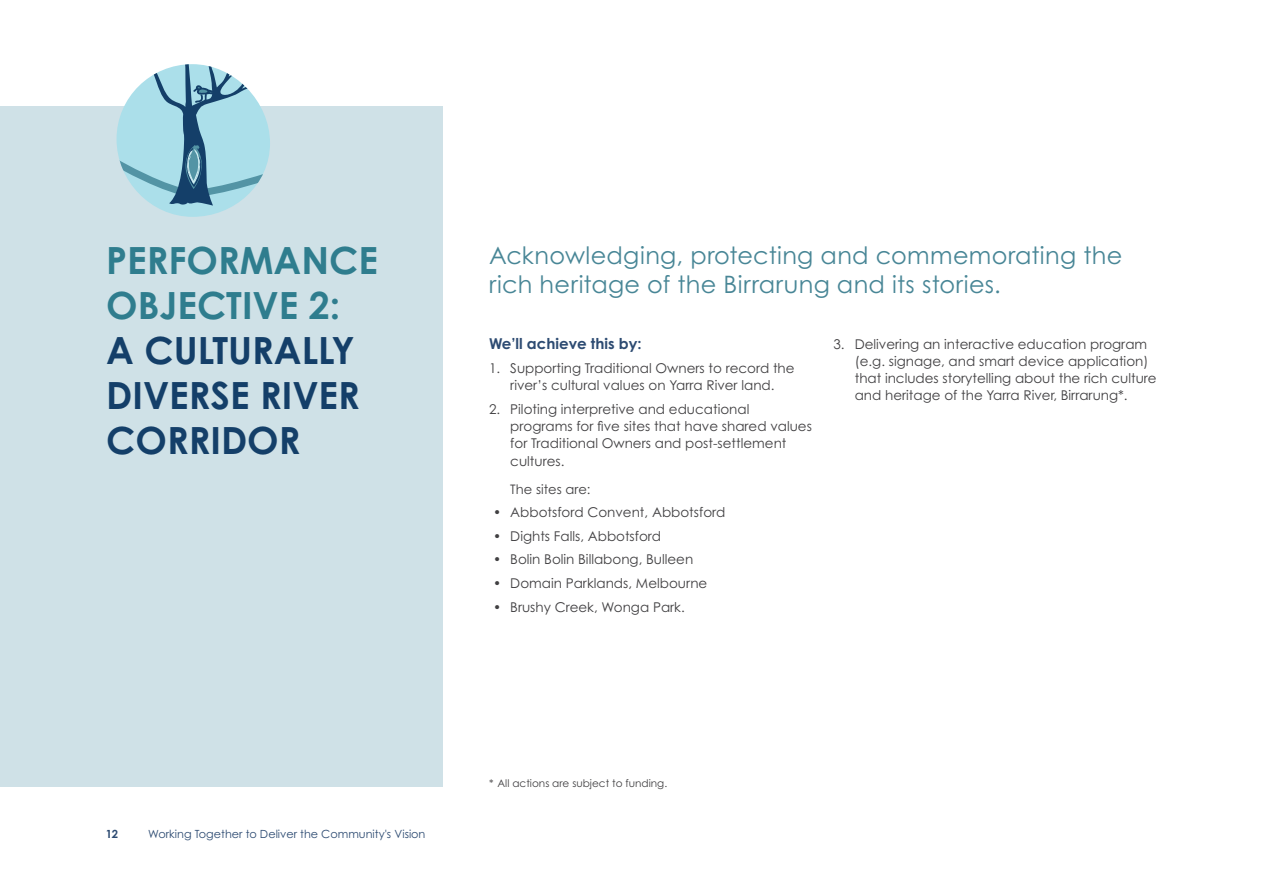
<style>
.page{position:relative;width:1263px;height:893px;background:#fff}
.page>*{position:absolute;margin:0;border:0;box-sizing:border-box;transform-origin:0 0}
.t1{font:700 37.5px/45px "Century Gothic Pro";color:#143f69}
.t2{font:700 37.5px/45px "Century Gothic Pro";color:#2f7d8e}
.t3{font:24px/28.8px "Century Gothic Pro";letter-spacing:.015em;color:#488696}
.t4{font:700 15px "Century Gothic Pro";color:#2d4b72}
.t5{font:13.5px/17.2px "Century Gothic Pro";color:#414042}
.t6{font:13.2px "Century Gothic Pro";color:#414042}
.t7{font:11.25px "Century Gothic Pro";color:#2d4b72}
.t8{font:700 11.25px "Century Gothic Pro";color:#2d4b72}
.t9{font:10.5px "Century Gothic Pro";color:#414042}
</style>
<div class="page">
<div style="left:0;top:106px;width:442px;height:681px;background:#cfe1e7"></div>
<div style="left:117px;top:64px;width:153px;height:153px;background:#abdfea;border-radius:50%"></div>
<svg style="left:117px;top:64px;width:153px;height:142px"></svg>
<h1 class="t2" style="left:106px;top:237px;width:273px">PERFORMANCE<br>OBJECTIVE 2:</h1>
<h1 class="t1" style="left:106px;top:327px;width:255px">A CULTURALLY<br>DIVERSE RIVER<br>CORRIDOR</h1>
<h2 class="t3" style="left:489px;top:241px;width:635px">Acknowledging, protecting and commemorating the rich heritage of the Birrarung and its stories.</h2>
<p class="t4" style="left:489px;top:335px;width:154px">We’ll achieve this by:</p>
<p class="t5" style="left:489px;top:359px;width:307px;text-align:center">1. Supporting Traditional Owners to record the river’s cultural values on Yarra River land.</p>
<p class="t5" style="left:510px;top:400px;width:303px;text-indent:-21px">2. Piloting interpretive and educational programs for five sites that have shared values for Traditional Owners and post-settlement cultures.</p>
<p class="t6" style="left:510px;top:481px;width:82px">The sites are:</p>
<p class="t5" style="left:493px;top:503px;width:234px">• Abbotsford Convent, Abbotsford</p>
<p class="t5" style="left:493px;top:527px;width:169px">• Dights Falls, Abbotsford</p>
<p class="t5" style="left:493px;top:551px;width:202px">• Bolin Bolin Billabong, Bulleen</p>
<p class="t5" style="left:493px;top:574px;width:216px">• Domain Parklands, Melbourne</p>
<p class="t5" style="left:493px;top:598px;width:193px">• Brushy Creek, Wonga Park.</p>
<p class="t5" style="left:855px;top:335px;width:303px;text-indent:-21px">3. Delivering an interactive education program (e.g. signage, and smart device application) that includes storytelling about the rich culture and heritage of the Yarra River, Birrarung*.</p>
<p class="t8" style="left:106px;top:827px;width:14px">12</p>
<p class="t7" style="left:148px;top:827px;width:279px">Working Together to Deliver the Community's Vision</p>
<p class="t9" style="left:489px;top:776px;width:180px">* All actions are subject to funding.</p>
</div>
